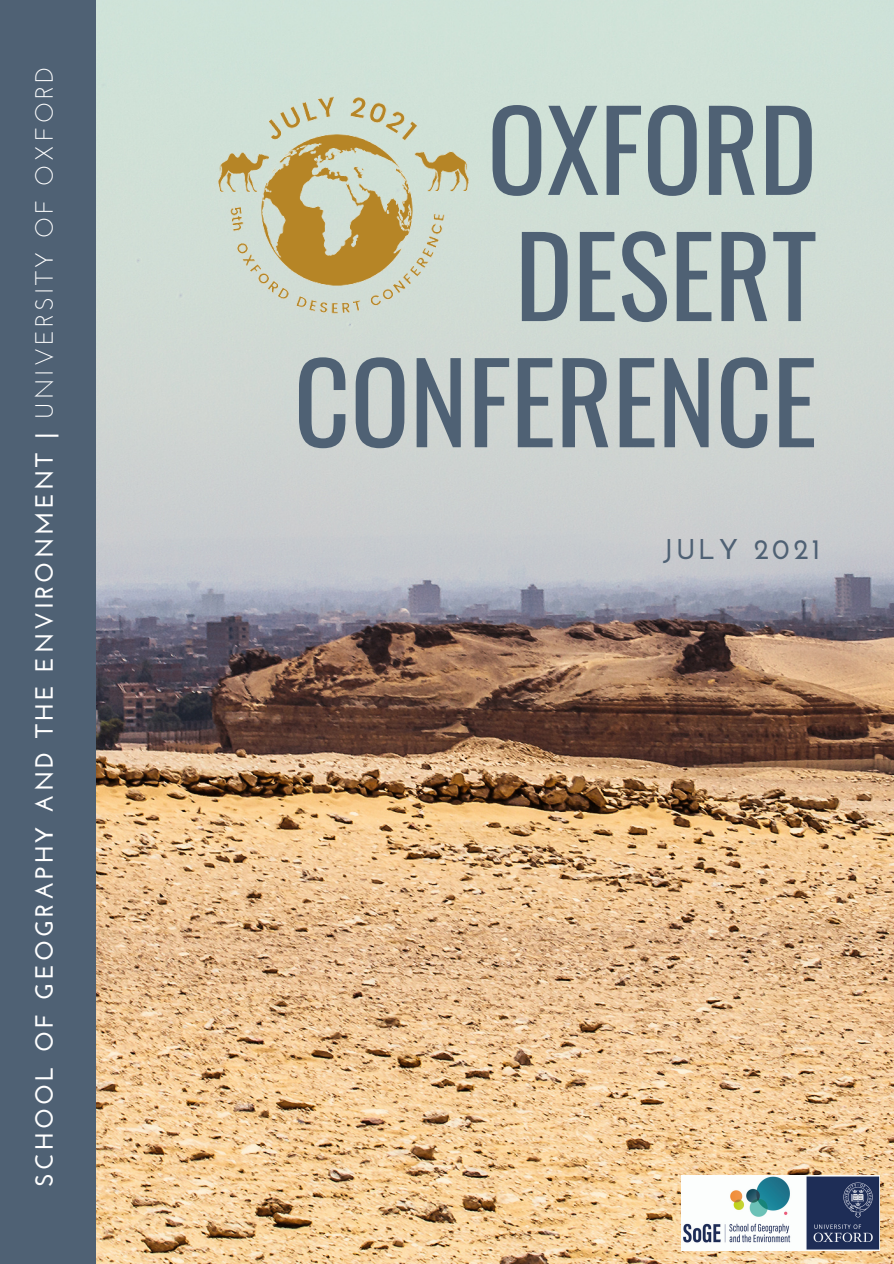
<style>
.page{position:relative;width:894px;height:1264px;background:#fff}
.page>*{position:absolute;margin:0;border:0;box-sizing:border-box;transform-origin:0 0}
.t1{font:109.95px/126.1px "Oswald";color:#4f6174;text-align:right}
.t2{font:700 28.65px "Josefin Sans";letter-spacing:.13em;color:#4f6174}
.t3{font:700 24.9px "Josefin Sans";letter-spacing:.13em;color:#fff}
.s1{font-weight:400}
</style>
<div class="page">
<div style="left:0;top:0;width:893px;height:1263px;background:#4f6174"></div>
<img style="left:97px;top:0;width:796px;height:1263px">
<img style="left:204px;top:71px;width:277px;height:267px">
<img style="left:680px;top:1175px;width:199px;height:75px">
<p class="t3" style="left:34px;top:1186px;width:1121px;rotate:-90deg">SCHOOL OF GEOGRAPHY AND THE ENVIRONMENT | <span class="s1">UNIVERSITY OF OXFORD</span></p>
<p class="t1" style="left:293px;top:82px;width:524px">OXFORD<br>DESERT<br>CONFERENCE</p>
<p class="t2" style="left:662px;top:537px;width:158px">JULY 2021</p>
</div>
